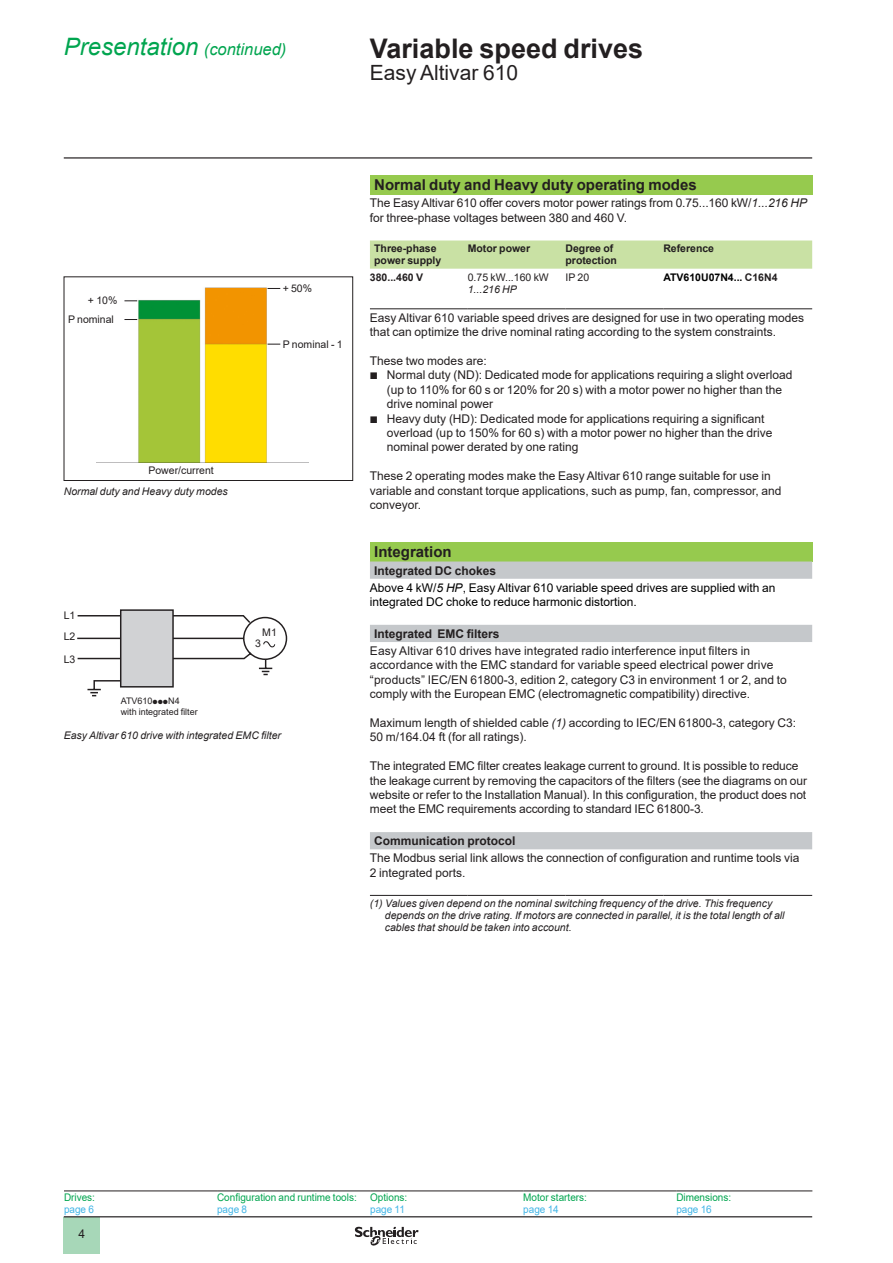
<style>
.page{position:relative;width:893px;height:1263px;background:#fff}
.page>*{position:absolute;margin:0;border:0;box-sizing:border-box;transform-origin:0 0}
._0_TitleLev1{font:700 27px "Arial";color:#231f20}
._0_Topic{font:italic 24px "Arial";color:#00a54f}
._0_TitleLev2{font:21px "Arial";color:#231f20}
._1_Section_3__10{font:700 15px "Arial";color:#231f20}
._1_Text__8{font:12px/14.4px "Arial";color:#231f20}
._1_Text__8-2{font:12px/14.4px "Arial";color:#000}
._1_Section_4__8{font:700 12px "Arial";color:#231f20}
._2_Note_1_line_above{font:italic 10.5px/12px "Arial";color:#231f20}
._0_SeePage{font:10.5px/12px "Arial";color:#00a54f;scale:.95 1}
._1_Section_5__7{font:700 10.5px/12px "Arial";color:#231f20}
._1_Text__7{font:10.5px "Arial";color:#231f20}
._2_Legend__7{font:italic 10.5px "Arial";color:#231f20}
._1_Legend___Nota__7{font:italic 10.5px "Arial";color:#231f20}
._0_SeePage-2{font:10.5px "Arial";color:#40b4e6;scale:.95 1}
.Cell_ReferenceProduc{font:700 10.5px "Arial";color:#000}
._1_Legend___Nota__7-2{font:10.5px "Arial";color:#231f20}
._1_Text__7-2{font:italic 10.5px "Arial";color:#231f20}
.Cell_ReferenceProduc-2{font:10.5px "Arial";color:#231f20}
._1_Legend__6{font:9px "Arial";color:#231f20}
.s1{font-size:16.5px}
.s2{font-family:"Graph Schneider"}
.s3{font-style:italic}
.s4{color:#231f20}
.s5{color:#40b4e6}
</style>
<div class="page">
<hr style="left:64px;top:157px;width:748px;height:2px;background:#231f20">
<div style="left:64px;top:1217px;width:36px;height:37px;background:#a7d7b8"></div>
<hr style="left:64px;top:1216px;width:748px;height:1px;background:#231f20">
<svg style="left:355px;top:1226px;width:64px;height:20px"></svg>
<svg style="left:77px;top:615px;width:210px;height:81px"></svg>
<div style="left:121px;top:610px;width:52px;height:77px;background:#d1d2d4"></div>
<div style="left:120px;top:609px;width:54px;height:78px;border:1px solid #231f20"></div>
<hr style="left:64px;top:1191px;width:153px;height:1px;background:#231f20">
<hr style="left:217px;top:1191px;width:153px;height:1px;background:#231f20">
<hr style="left:370px;top:1191px;width:153px;height:1px;background:#231f20">
<hr style="left:523px;top:1191px;width:153px;height:1px;background:#231f20">
<hr style="left:676px;top:1191px;width:136px;height:1px;background:#231f20">
<div style="left:64px;top:277px;width:289px;height:204px;border:1px solid #231f20"></div>
<img style="left:124px;top:287px;width:157px;height:175px">
<svg style="left:124px;top:319px;width:13px;height:1px"></svg>
<svg style="left:124px;top:301px;width:13px;height:1px"></svg>
<svg style="left:268px;top:344px;width:12px;height:1px"></svg>
<svg style="left:268px;top:288px;width:12px;height:1px"></svg>
<div style="left:370px;top:175px;width:442px;height:19px;background:#96ca4e"></div>
<div style="left:370px;top:240px;width:442px;height:29px;background:#c9e1a4"></div>
<div style="left:370px;top:542px;width:442px;height:19px;background:#96ca4e"></div>
<svg style="left:370px;top:561px;width:442px;height:288px"></svg>
<hr style="left:370px;top:309px;width:98px;height:1px;background:#231f20">
<hr style="left:468px;top:309px;width:98px;height:1px;background:#231f20">
<hr style="left:566px;top:309px;width:97px;height:1px;background:#231f20">
<hr style="left:663px;top:309px;width:149px;height:1px;background:#231f20">
<hr style="left:370px;top:895px;width:98px;height:1px;background:#231f20">
<hr style="left:468px;top:895px;width:98px;height:1px;background:#231f20">
<hr style="left:566px;top:895px;width:97px;height:1px;background:#231f20">
<hr style="left:663px;top:895px;width:149px;height:1px;background:#231f20">
<p class="_0_Topic" style="left:64px;top:31px;width:224px">Presentation <span class="s1">(continued)</span></p>
<p class="_0_TitleLev1" style="left:370px;top:29px;width:275px">Variable speed drives</p>
<p class="_0_TitleLev2" style="left:370px;top:58px;width:150px">Easy Altivar 610</p>
<p class="_1_Text__7" style="left:88px;top:293px;width:31px">+ 10%</p>
<p class="_1_Text__7" style="left:68px;top:312px;width:47px">P nominal</p>
<p class="_1_Text__7" style="left:283px;top:281px;width:31px">+ 50%</p>
<p class="_1_Text__7" style="left:283px;top:337px;width:61px">P nominal - 1</p>
<p class="_1_Text__7" style="left:148px;top:463px;width:67px">Power/current</p>
<p class="_1_Legend___Nota__7" style="left:64px;top:485px;width:165px">Normal duty and Heavy duty modes</p>
<p class="_1_Legend___Nota__7-2" style="left:64px;top:608px;width:13px">L1</p>
<p class="_1_Legend___Nota__7-2" style="left:64px;top:629px;width:13px">L2</p>
<p class="_1_Legend___Nota__7-2" style="left:64px;top:652px;width:13px">L3</p>
<p class="_1_Legend__6" style="left:121px;top:695px;width:61px">ATV610<span class="s2">ppp</span>N4</p>
<p class="_1_Legend__6" style="left:121px;top:705px;width:79px">with integrated filter</p>
<p class="_1_Legend___Nota__7-2" style="left:262px;top:625px;width:16px">M1</p>
<p class="_1_Legend___Nota__7-2" style="left:255px;top:636px;width:7px">3</p>
<p class="_2_Legend__7" style="left:64px;top:728px;width:219px">Easy Altivar 610 drive with integrated EMC filter</p>
<p class="_1_Section_3__10" style="left:374px;top:174px;width:324px">Normal duty and Heavy duty operating modes</p>
<p class="_1_Text__8" style="left:370px;top:196px;width:439px">The Easy Altivar 610 offer covers motor power ratings from 0.75...160 kW/<span class="s3">1...216 HP </span>for three-phase voltages between 380 and 460 V.</p>
<p class="_1_Section_5__7" style="left:374px;top:243px;width:69px">Three-phase power supply</p>
<p class="_1_Section_5__7" style="left:468px;top:243px;width:64px">Motor power</p>
<p class="_1_Section_5__7" style="left:566px;top:243px;width:53px">Degree of protection</p>
<p class="_1_Section_5__7" style="left:663px;top:243px;width:52px">Reference</p>
<p class="_1_Section_5__7" style="left:370px;top:271px;width:55px">380...460 V</p>
<p class="_1_Text__7" style="left:468px;top:270px;width:83px">0.75 kW...160 kW</p>
<p class="_1_Text__7-2" style="left:468px;top:282px;width:51px">1...216 HP</p>
<p class="Cell_ReferenceProduc-2" style="left:566px;top:270px;width:25px">IP 20</p>
<p class="Cell_ReferenceProduc" style="left:663px;top:269px;width:116px">ATV610U07N4... <span class="s4">C16N4</span></p>
<p class="_1_Text__8" style="left:370px;top:310px;width:436px">Easy Altivar 610 variable speed drives are designed for use in two operating modes that can optimize the drive nominal rating according to the system constraints.</p>
<p class="_1_Text__8" style="left:370px;top:353px;width:118px">These two modes are:</p>
<p class="_1_Text__8" style="left:387px;top:368px;width:407px;text-indent:-17px"><span class="s2">b</span> Normal duty (ND): Dedicated mode for applications requiring a slight overload (up to 110% for 60 s or 120% for 20 s) with a motor power no higher than the drive nominal power</p>
<p class="_1_Text__8" style="left:387px;top:411px;width:387px;text-indent:-17px"><span class="s2">b</span> Heavy duty (HD): Dedicated mode for applications requiring a significant overload (up to 150% for 60 s) with a motor power no higher than the drive nominal power derated by one rating</p>
<p class="_1_Text__8" style="left:370px;top:469px;width:413px">These 2 operating modes make the Easy Altivar 610 range suitable for use in variable and constant torque applications, such as pump, fan, compressor, and conveyor.</p>
<p class="_1_Section_3__10" style="left:374px;top:541px;width:79px">Integration</p>
<p class="_1_Section_4__8" style="left:374px;top:562px;width:124px">Integrated DC chokes</p>
<p class="_1_Text__8-2" style="left:370px;top:580px;width:407px">Above 4 kW/<span class="s3">5 HP</span>, Easy Altivar 610 variable speed drives are supplied with an integrated DC choke to reduce harmonic distortion.</p>
<p class="_1_Section_4__8" style="left:374px;top:625px;width:127px">Integrated EMC filters</p>
<p class="_1_Text__8" style="left:370px;top:643px;width:418px">Easy Altivar 610 drives have integrated radio interference input filters in accordance with the EMC standard for variable speed electrical power drive “products” IEC/EN 61800-3, edition 2, category C3 in environment 1 or 2, and to comply with the European EMC (electromagnetic compatibility) directive.</p>
<p class="_1_Text__8" style="left:370px;top:715px;width:428px">Maximum length of shielded cable <span class="s3">(1)</span> according to IEC/EN 61800-3, category C3:<br>50 m/164.04 ft (for all ratings).</p>
<p class="_1_Text__8" style="left:370px;top:759px;width:439px">The integrated EMC filter creates leakage current to ground. It is possible to reduce the leakage current by removing the capacitors of the filters (see the diagrams on our website or refer to the Installation Manual). In this configuration, the product does not meet the EMC requirements according to standard IEC 61800-3.</p>
<p class="_1_Section_4__8" style="left:374px;top:832px;width:143px">Communication protocol</p>
<p class="_1_Text__8" style="left:370px;top:851px;width:431px">The Modbus serial link allows the connection of configuration and runtime tools via<br>2 integrated ports.</p>
<p class="_2_Note_1_line_above" style="left:385px;top:898px;width:401px;text-indent:-15px">(1) Values given depend on the nominal switching frequency of the drive. This frequency depends on the drive rating. If motors are connected in parallel, it is the total length of all cables that should be taken into account.</p>
<p class="_0_SeePage" style="left:64px;top:1191px;width:34px">Drives:</p>
<p class="_0_SeePage-2" style="left:64px;top:1202px;width:33px">page 6</p>
<p class="_1_Text__8" style="left:79px;top:1226px;width:8px">4</p>
<p class="_0_SeePage" style="left:217px;top:1191px;width:149px">Configuration and runtime tools: <span class="s5">page 8</span></p>
<p class="_0_SeePage" style="left:370px;top:1191px;width:41px">Options:</p>
<p class="_0_SeePage-2" style="left:370px;top:1202px;width:38px">page 11</p>
<p class="_0_SeePage" style="left:523px;top:1191px;width:69px">Motor starters:</p>
<p class="_0_SeePage-2" style="left:523px;top:1202px;width:39px">page 14</p>
<p class="_0_SeePage" style="left:676px;top:1191px;width:59px">Dimensions:</p>
<p class="_0_SeePage-2" style="left:676px;top:1202px;width:39px">page 16</p>
</div>
